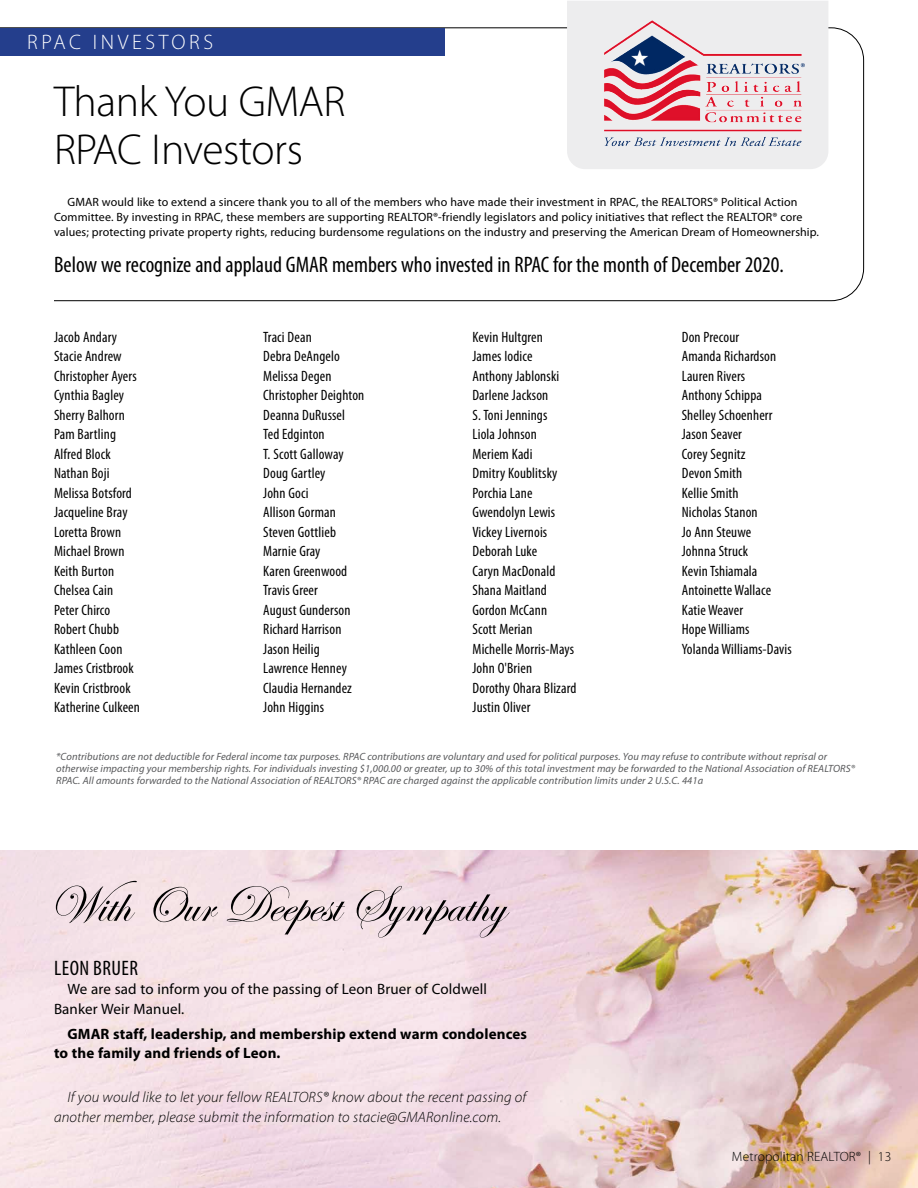
<style>
.page{position:relative;width:918px;height:1188px;background:#fff}
.page>*{position:absolute;margin:0;border:0;box-sizing:border-box;transform-origin:0 0}
.t1{font:52.5px "Edwardian Script ITC";color:#000}
.t2{font:300 43.5px/48px "Myriad Pro";letter-spacing:-.01em;color:#000}
.t3{font:condensed 22.5px "Myriad Pro";color:#000}
.t4{font:300 21px "Myriad Pro";letter-spacing:.17em;color:#fff}
.t5{font:condensed 21px "Myriad Pro";letter-spacing:.02em;color:#000}
.t6{font:condensed 15px/19.5px "Myriad Pro";letter-spacing:.01em;color:#000}
.t7{font:italic 300 15px/19.5px "Myriad Pro";letter-spacing:.01em;color:#000}
.t8{font:700 15px/19.5px "Myriad Pro";letter-spacing:.01em;color:#000}
.t9{font:15px/19.5px "Myriad Pro";letter-spacing:.01em;color:#000}
.t10{font:300 13.5px "Myriad Pro";letter-spacing:.01em;color:#000}
.t11{font:12px/15px "Myriad Pro";letter-spacing:.01em;color:#000}
.t12{font:italic 10.5px/12px "Myriad Pro";letter-spacing:.01em;color:#58595b}
</style>
<div class="page">
<img style="left:0;top:850px;width:918px;height:338px">
<svg style="left:0;top:27px;width:864px;height:274px"></svg>
<div style="left:567px;top:1px;width:261px;height:168px;background:#ededee"></div>
<img style="left:578px;top:17px;width:240px;height:150px">
<div style="left:0;top:28px;width:445px;height:27px;background:#243e8c"></div>
<h3 class="t4" style="left:27px;top:31px;width:187px">RPAC INVESTORS</h3>
<h2 class="t2" style="left:54px;top:78px;width:293px">Thank You GMAR<br>RPAC Investors</h2>
<p class="t11" style="left:54px;top:195px;width:767px;text-indent:14px">GMAR would like to extend a sincere thank you to all of the members who have made their investment in RPAC, the REALTORS® Political Action<br>Committee. By investing in RPAC, these members are supporting REALTOR®-friendly legislators and policy initiatives that reflect the REALTOR® core values; protecting private property rights, reducing burdensome regulations on the industry and preserving the American Dream of Homeownership.</p>
<h3 class="t3" style="left:54px;top:251px;width:731px">Below we recognize and applaud GMAR members who invested in RPAC for the month of December 2020.</h3>
<p class="t6" style="left:54px;top:327px;width:87px">Jacob Andary<br>Stacie Andrew<br>Christopher Ayers<br>Cynthia Bagley<br>Sherry Balhorn<br>Pam Bartling<br>Alfred Block<br>Nathan Boji<br>Melissa Botsford<br>Jacqueline Bray<br>Loretta Brown<br>Michael Brown<br>Keith Burton<br>Chelsea Cain<br>Peter Chirco<br>Robert Chubb<br>Kathleen Coon<br>James Cristbrook<br>Kevin Cristbrook<br>Katherine Culkeen</p>
<p class="t6" style="left:263px;top:327px;width:103px">Traci Dean<br>Debra DeAngelo<br>Melissa Degen<br>Christopher Deighton<br>Deanna DuRussel<br>Ted Edginton<br>T. Scott Galloway<br>Doug Gartley<br>John Goci<br>Allison Gorman<br>Steven Gottlieb<br>Marnie Gray<br>Karen Greenwood<br>Travis Greer<br>August Gunderson<br>Richard Harrison<br>Jason Heilig<br>Lawrence Henney<br>Claudia Hernandez<br>John Higgins</p>
<p class="t6" style="left:472px;top:327px;width:105px">Kevin Hultgren<br>James Iodice<br>Anthony Jablonski<br>Darlene Jackson<br>S. Toni Jennings<br>Liola Johnson<br>Meriem Kadi<br>Dmitry Koublitsky<br>Porchia Lane<br>Gwendolyn Lewis<br>Vickey Livernois<br>Deborah Luke<br>Caryn MacDonald<br>Shana Maitland<br>Gordon McCann<br>Scott Merian<br>Michelle Morris-Mays<br>John O'Brien<br>Dorothy Ohara Blizard<br>Justin Oliver</p>
<p class="t6" style="left:682px;top:327px;width:112px">Don Precour<br>Amanda Richardson<br>Lauren Rivers<br>Anthony Schippa<br>Shelley Schoenherr<br>Jason Seaver<br>Corey Segnitz<br>Devon Smith<br>Kellie Smith<br>Nicholas Stanon<br>Jo Ann Steuwe<br>Johnna Struck<br>Kevin Tshiamala<br>Antoinette Wallace<br>Katie Weaver<br>Hope Williams<br>Yolanda Williams-Davis</p>
<p class="t12" style="left:56px;top:750px;width:800px">*Contributions are not deductible for Federal income tax purposes. RPAC contributions are voluntary and used for political purposes. You may refuse to contribute without reprisal or otherwise impacting your membership rights. For individuals investing $1,000.00 or greater, up to 30% of this total investment may be forwarded to the National Association of REALTORS®<br>RPAC. All amounts forwarded to the National Association of REALTORS® RPAC are charged against the applicable contribution limits under 2 U.S.C. 441a</p>
<h1 class="t1" style="left:48px;top:876px;width:458px">With Our Deepest Sympathy</h1>
<h3 class="t5" style="left:54px;top:955px;width:85px">LEON BRUER</h3>
<p class="t9" style="left:54px;top:980px;width:435px;text-indent:14px">We are sad to inform you of the passing of Leon Bruer of Coldwell<br>Banker Weir Manuel.</p>
<p class="t8" style="left:54px;top:1023px;width:475px;text-indent:14px">GMAR staff, leadership, and membership extend warm condolences to the family and friends of Leon.</p>
<p class="t7" style="left:54px;top:1088px;width:474px;text-indent:14px">If you would like to let your fellow REALTORS® know about the recent passing of another member, please submit the information to stacie@GMARonline.com.</p>
<p class="t10" style="left:732px;top:1149px;width:161px">Metropolitan REALTOR® | 13</p>
</div>
